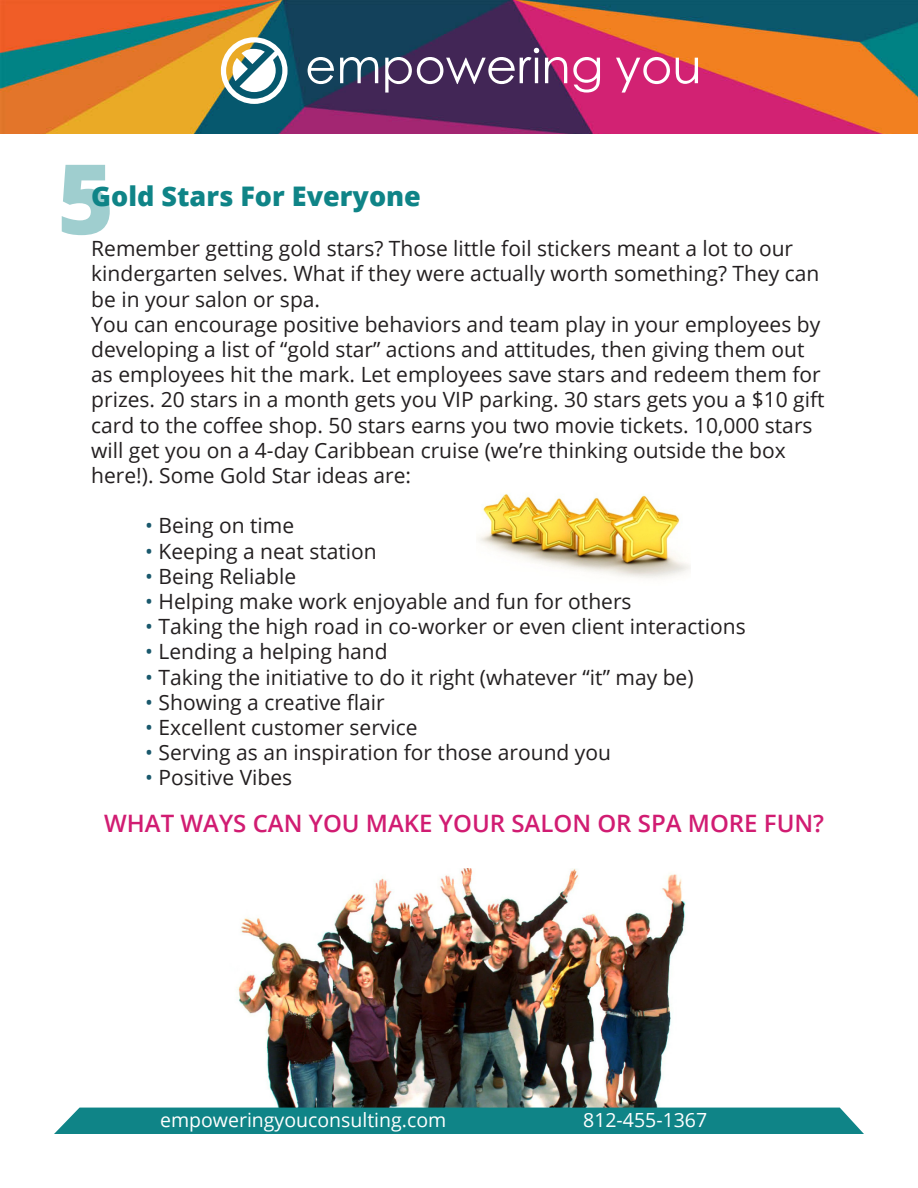
<style>
.page{position:relative;width:918px;height:1188px;background:#fff}
.page>*{position:absolute;margin:0;border:0;box-sizing:border-box;transform-origin:0 0}
.t1{font:800 97.2px "Open Sans";color:#0f8487}
.t2{font:800 27px "Open Sans";color:#0f8487}
.t3{font:600 24px "Open Sans";color:#d11c72}
.t4{font:21px/25.2px "Open Sans";color:#231f20}
.t5{font:19.5px "Open Sans";color:#fff}
.s1{color:#19586c}
</style>
<div class="page">
<img style="left:478px;top:493px;width:212px;height:85px">
<img style="left:230px;top:868px;width:458px;height:240px">
<img style="left:0;top:0;width:918px;height:134px">
<svg style="left:221px;top:37px;width:67px;height:67px"></svg>
<svg style="left:308px;top:57px;width:26px;height:27px"></svg>
<svg style="left:340px;top:57px;width:38px;height:26px"></svg>
<svg style="left:385px;top:48px;width:154px;height:45px"></svg>
<svg style="left:545px;top:57px;width:22px;height:26px"></svg>
<svg style="left:573px;top:57px;width:27px;height:36px"></svg>
<svg style="left:616px;top:57px;width:54px;height:36px"></svg>
<svg style="left:676px;top:58px;width:22px;height:26px"></svg>
<div style="left:54px;top:1108px;width:810px;height:26px;background:#0f8487"></div>
<h1 class="t1" style="left:57px;top:125px;width:58px">5</h1>
<p class="t2" style="left:91px;top:176px;width:331px">Gold Stars For Everyone</p>
<p class="t4" style="left:91px;top:236px;width:730px">Remember getting gold stars? Those little foil stickers meant a lot to our kindergarten selves. What if they were actually worth something? They can be in your salon or spa.</p>
<p class="t4" style="left:91px;top:311px;width:735px">You can encourage positive behaviors and team play in your employees by developing a list of “gold star” actions and attitudes, then giving them out as employees hit the mark. Let employees save stars and redeem them for prizes. 20 stars in a month gets you VIP parking. 30 stars gets you a $10 gift card to the coffee shop. 50 stars earns you two movie tickets. 10,000 stars will get you on a 4-day Caribbean cruise (we’re thinking outside the box here!). Some Gold Star ideas are:</p>
<p class="t4" style="left:145px;top:513px;width:150px"><span class="s1">•</span> Being on time</p>
<p class="t4" style="left:145px;top:538px;width:233px"><span class="s1">•</span> Keeping a neat station</p>
<p class="t4" style="left:145px;top:563px;width:152px"><span class="s1">•</span> Being Reliable</p>
<p class="t4" style="left:145px;top:588px;width:488px"><span class="s1">•</span> Helping make work enjoyable and fun for others</p>
<p class="t4" style="left:145px;top:614px;width:602px"><span class="s1">•</span> Taking the high road in co-worker or even client interactions</p>
<p class="t4" style="left:145px;top:639px;width:244px"><span class="s1">•</span> Lending a helping hand</p>
<p class="t4" style="left:145px;top:664px;width:550px"><span class="s1">•</span> Taking the initiative to do it right (whatever “it” may be)</p>
<p class="t4" style="left:145px;top:689px;width:241px"><span class="s1">•</span> Showing a creative flair</p>
<p class="t4" style="left:145px;top:714px;width:274px"><span class="s1">•</span> Excellent customer service</p>
<p class="t4" style="left:145px;top:740px;width:467px"><span class="s1">•</span> Serving as an inspiration for those around you</p>
<p class="t4" style="left:145px;top:765px;width:148px"><span class="s1">•</span> Positive Vibes</p>
<p class="t3" style="left:104px;top:807px;width:722px">WHAT WAYS CAN YOU MAKE YOUR SALON OR SPA MORE FUN?</p>
<p class="t5" style="left:160px;top:1106px;width:288px">empoweringyouconsulting.com</p>
<p class="t5" style="left:583px;top:1106px;width:126px">812-455-1367</p>
</div>
